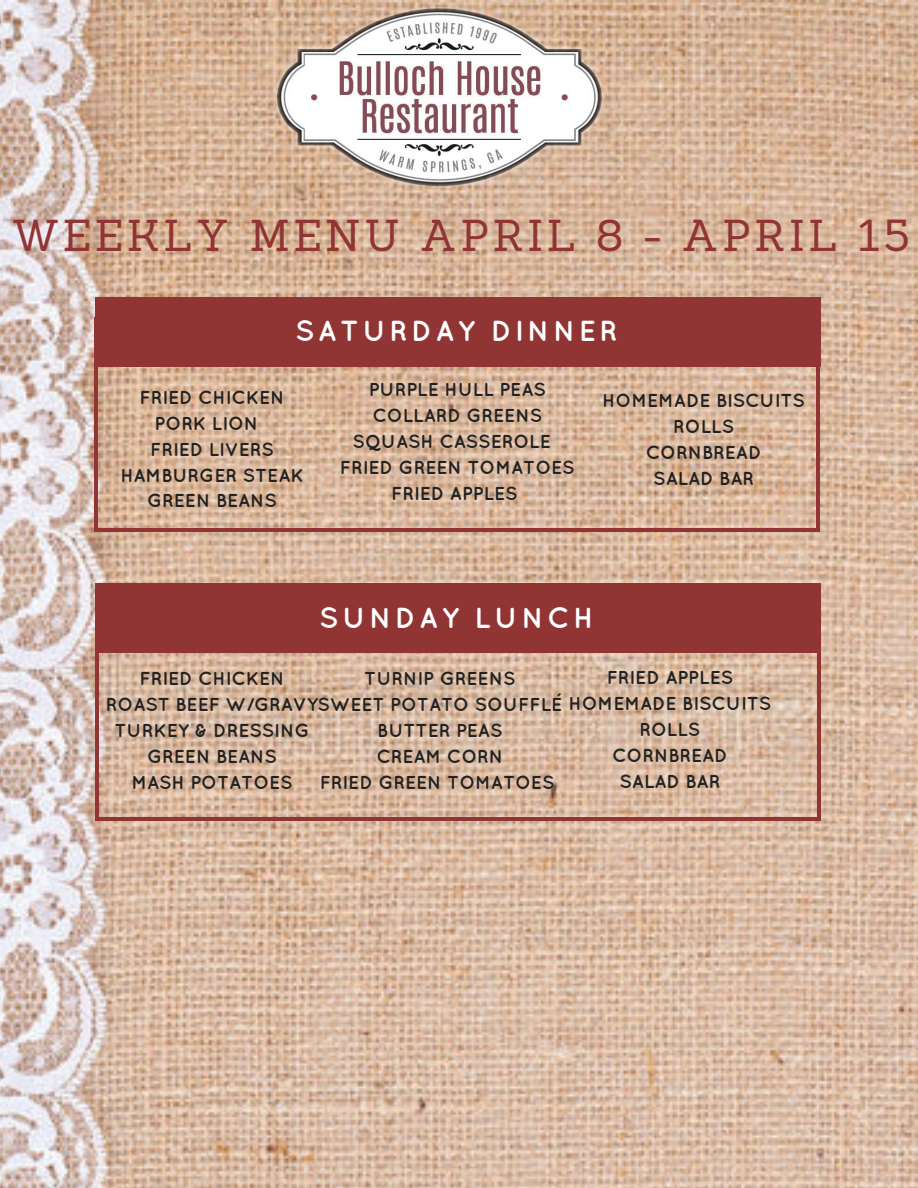
<style>
.page{position:relative;width:918px;height:1188px;background:#fff}
.page>*{position:absolute;margin:0;border:0;box-sizing:border-box;transform-origin:0 0}
.t1{font:43.65px "Sanchez";letter-spacing:.08em;color:#903434}
.t2{font:700 28.95px "Quicksand";letter-spacing:.12em;color:#fff}
.t3{font:700 18.75px/25.8px "Quicksand";color:#222;text-align:center}
</style>
<div class="page">
<img style="left:0;top:0;width:918px;height:1188px">
<hr style="left:95px;top:321px;width:3px;height:208px;background:#903434">
<hr style="left:817px;top:321px;width:3px;height:208px;background:#903434">
<hr style="left:98px;top:529px;width:719px;height:3px;background:#903434">
<div style="left:96px;top:297px;width:725px;height:70px;background:#903434"></div>
<hr style="left:96px;top:610px;width:3px;height:208px;background:#903434">
<hr style="left:818px;top:610px;width:3px;height:208px;background:#903434">
<hr style="left:99px;top:818px;width:719px;height:3px;background:#903434">
<div style="left:96px;top:583px;width:725px;height:70px;background:#903434"></div>
<img style="left:252px;top:0;width:376px;height:204px">
<h1 class="t1" style="left:12px;top:207px;width:899px">WEEKLY MENU APRIL 8 - APRIL 15</h1>
<h2 class="t2" style="left:295px;top:313px;width:324px">SATURDAY DINNER</h2>
<p class="t3" style="left:120px;top:384px;width:185px">FRIED CHICKEN<br>PORK LION<br>FRIED LIVERS<br>HAMBURGER STEAK<br>GREEN BEANS</p>
<p class="t3" style="left:340px;top:376px;width:236px">PURPLE HULL PEAS<br>COLLARD GREENS<br>SQUASH CASSEROLE<br>FRIED GREEN TOMATOES<br>FRIED APPLES</p>
<p class="t3" style="left:602px;top:387px;width:204px">HOMEMADE BISCUITS<br>ROLLS<br>CORNBREAD<br>SALAD BAR</p>
<h2 class="t2" style="left:319px;top:600px;width:276px">SUNDAY LUNCH</h2>
<p class="t3" style="left:607px;top:664px;width:128px">FRIED APPLES</p>
<p class="t3" style="left:612px;top:716px;width:117px">ROLLS<br>CORNBREAD<br>SALAD BAR</p>
<p class="t3" style="left:140px;top:665px;width:147px">FRIED CHICKEN</p>
<p class="t3" style="left:106px;top:691px;width:667px">ROAST BEEF W/GRAVYSWEET POTATO SOUFFLÉ HOMEMADE BISCUITS</p>
<p class="t3" style="left:115px;top:717px;width:197px">TURKEY &amp; DRESSING</p>
<p class="t3" style="left:147px;top:743px;width:131px">GREEN BEANS</p>
<p class="t3" style="left:131px;top:769px;width:163px">MASH POTATOES</p>
<p class="t3" style="left:364px;top:665px;width:153px">TURNIP GREENS</p>
<p class="t3" style="left:320px;top:717px;width:236px">BUTTER PEAS<br>CREAM CORN<br>FRIED GREEN TOMATOES</p>
</div>
